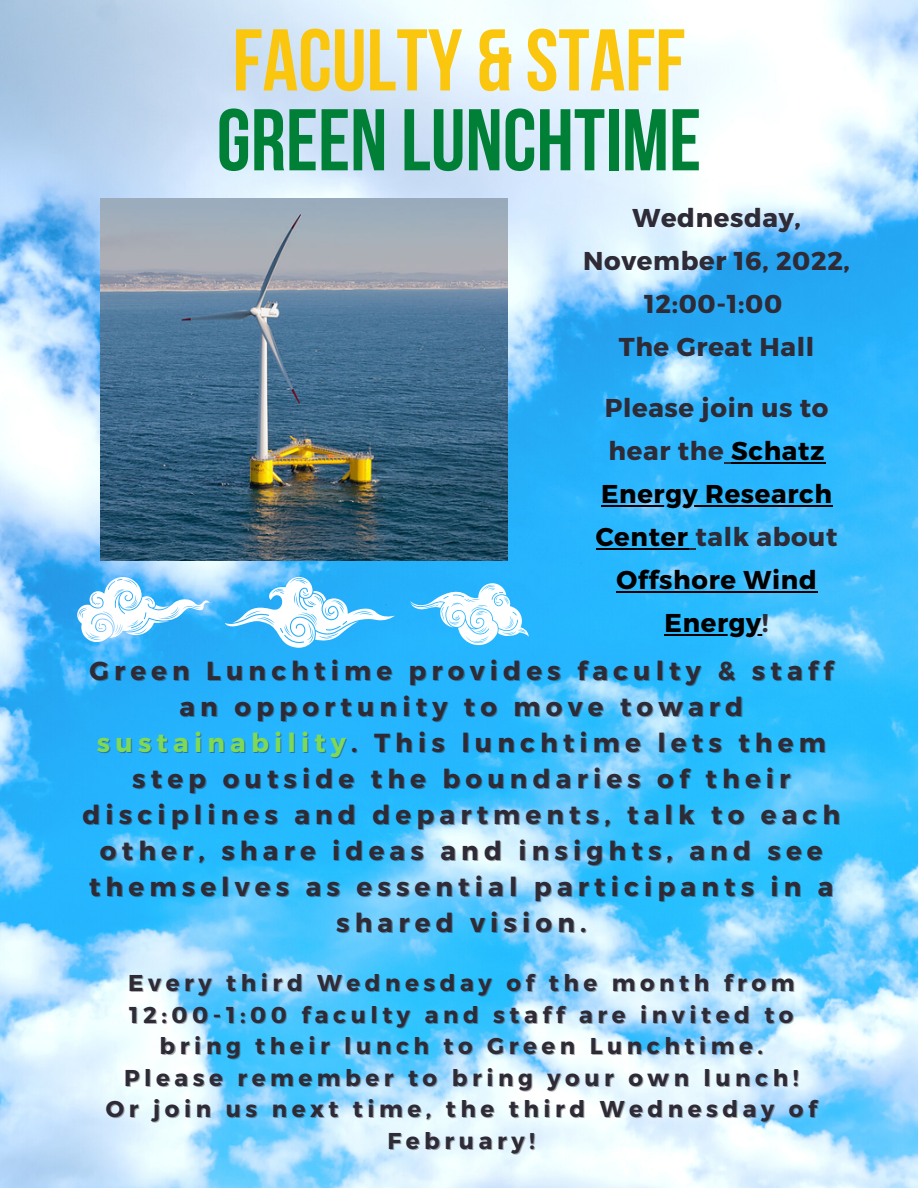
<style>
.page{position:relative;width:918px;height:1188px;background:#fff}
.page>*{position:absolute;margin:0;border:0;box-sizing:border-box;transform-origin:0 0}
.t1{font:87.3px "Bebas Neue Cyrillic";color:#008037}
.t2{font:87.3px "Bebas Neue Cyrillic";color:#fbc60e}
.t3{font:700 26.1px/36px "Montserrat";letter-spacing:.2em;color:#2f2b36;text-align:center}
.t4{font:700 25.8px/43px "Montserrat";letter-spacing:.03em;color:#000;text-align:center}
.t5{font:700 25.8px/43px "Montserrat";letter-spacing:.03em;color:#2f2b36;text-align:center}
.t6{font:700 22.95px/31.5px "Montserrat";letter-spacing:.2em;color:#2f2b36;text-align:center}
.s1{color:rgb(47 43 54/.4)}
.s2{color:#2f2b36}
.s3{color:#7ed957}
</style>
<div class="page">
<img style="left:0;top:0;width:918px;height:1188px">
<svg style="left:77px;top:577px;width:133px;height:65px"></svg>
<svg style="left:410px;top:583px;width:119px;height:62px"></svg>
<svg style="left:225px;top:577px;width:170px;height:71px"></svg>
<img style="left:101px;top:199px;width:406px;height:362px">
<svg style="left:724px;top:462px;width:7px;height:2px"></svg>
<hr style="left:731px;top:462px;width:94px;height:2px;background:#000">
<hr style="left:601px;top:505px;width:232px;height:2px;background:#000">
<hr style="left:596px;top:548px;width:93px;height:2px;background:#000">
<svg style="left:689px;top:548px;width:7px;height:2px"></svg>
<hr style="left:617px;top:591px;width:201px;height:2px;background:#000">
<hr style="left:616px;top:591px;width:201px;height:2px;background:#000">
<hr style="left:665px;top:634px;width:97px;height:2px;background:#000">
<h1 class="t2" style="left:233px;top:25px;width:454px">FACULTY &amp; STAFF</h1>
<h1 class="t1" style="left:217px;top:105px;width:486px">GREEN LUNCHTIME</h1>
<p class="t5" style="left:583px;top:195px;width:268px">Wednesday,<br>November 16, 2022,<br>12:00-1:00<br><span class="s1">The</span> Great Hall</p>
<p class="t4" style="left:596px;top:385px;width:243px"><span class="s2">Please join us to hear the</span> Schatz<br>Energy Research<br>Center <span class="s2">talk about<br></span>Offshore Wind<br>Energy<span class="s1">!</span></p>
<p class="t3" style="left:83px;top:651px;width:759px">Green Lunchtime provides faculty &amp; staff an opportunity to move toward <span class="s3">sustainability</span>. This lunchtime lets them step outside the boundaries of their disciplines and departments, talk to each other, share ideas and insights, and see themselves as essential participants in a shared vision.</p>
<p class="t6" style="left:106px;top:966px;width:713px">Every third Wednesday of the month from 12:00-1:00 faculty and staff are invited to bring their lunch to Green Lunchtime.<br>Please remember to bring your own lunch!<br>Or join us next time, the third Wednesday of February!</p>
</div>
